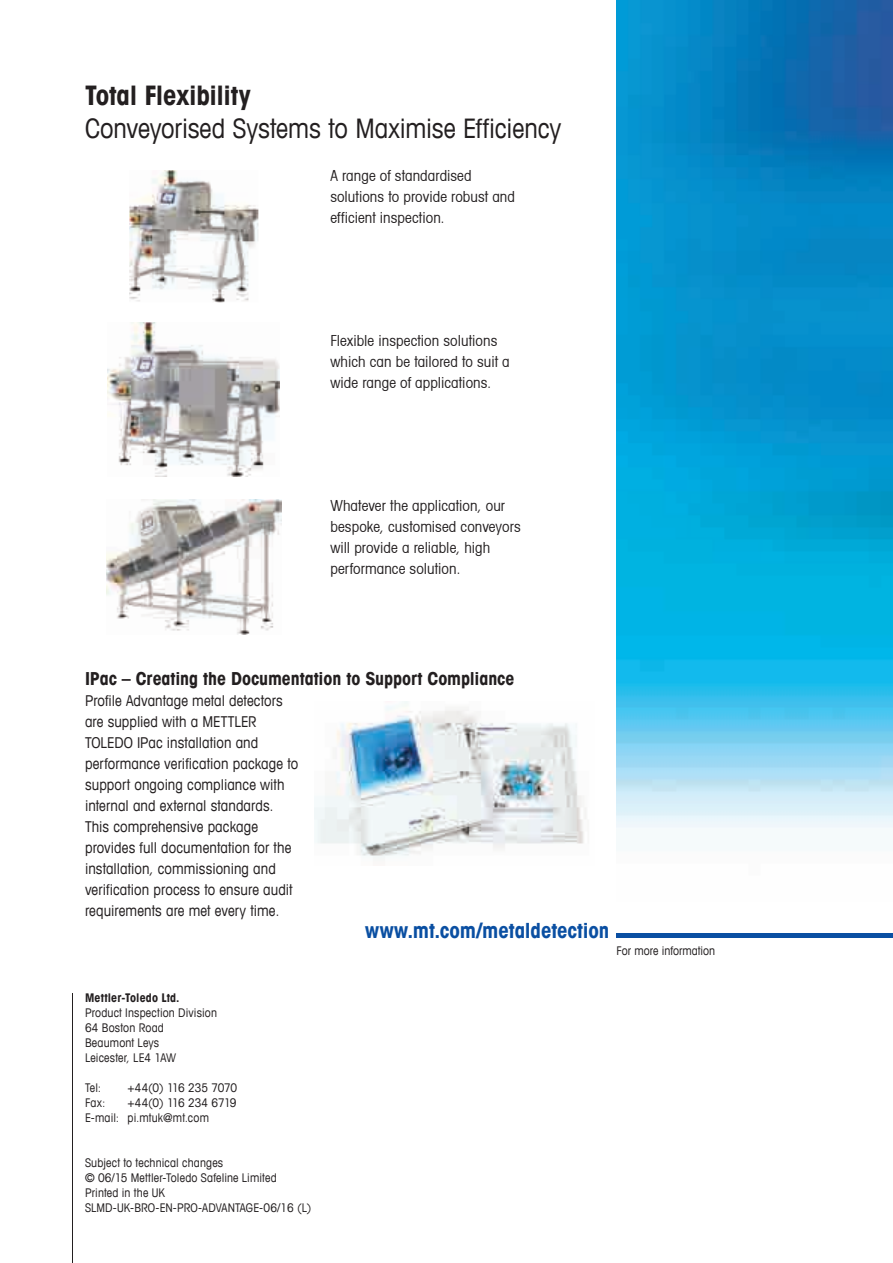
<style>
.page{position:relative;width:893px;height:1263px;background:#fff}
.page>*{position:absolute;margin:0;border:0;box-sizing:border-box;transform-origin:0 0}
.t1{font:condensed 27px "Avant Garde Com";letter-spacing:-.005em;color:#231f20}
.t2{font:700 condensed 27px "Avant Garde Com";letter-spacing:-.015em;color:#231f20}
.t3{font:700 condensed 21px "Avant Garde Com";letter-spacing:-.005em;color:#0a4fa2}
.t4{font:700 condensed 18px "Avant Garde Com";letter-spacing:-.005em;color:#231f20}
.t5{font:condensed 15px/21px "Avant Garde Com";letter-spacing:.005em;color:#231f20}
.t6{font:condensed 15px/21px "Avant Garde";letter-spacing:.005em;color:#231f20}
.t7{font:condensed 12px/15px "Avant Garde Com";letter-spacing:.01em;color:#231f20}
.t8{font:700 condensed 12px "Avant Garde Com";letter-spacing:.01em;color:#231f20}
.t9{font:condensed 12px "Avant Garde Com";letter-spacing:-.025em;color:#231f20}
</style>
<div class="page">
<img style="left:108px;top:322px;width:172px;height:154px">
<img style="left:106px;top:500px;width:175px;height:134px">
<img style="left:129px;top:170px;width:129px;height:132px">
<div style="left:617px;top:933px;width:276px;height:5px;background:#0a4fa2"></div>
<img style="left:617px;top:0;width:276px;height:828px">
<img style="left:315px;top:701px;width:271px;height:157px">
<hr style="left:72px;top:993px;width:1px;height:270px;background:#231f20">
<h1 class="t2" style="left:85px;top:78px;width:167px">Total Flexibility</h1>
<h1 class="t1" style="left:85px;top:111px;width:478px">Conveyorised Systems to Maximise Efficiency</h1>
<p class="t6" style="left:330px;top:165px;width:186px">A range of standardised solutions to provide robust and efficient inspection.</p>
<p class="t6" style="left:330px;top:330px;width:181px">Flexible inspection solutions which can be tailored to suit a wide range of applications.</p>
<p class="t6" style="left:330px;top:494px;width:192px">Whatever the application, our bespoke, customised conveyors will provide a reliable, high performance solution.</p>
<p class="t4" style="left:85px;top:667px;width:431px">IPac – Creating the Documentation to Support Compliance</p>
<p class="t5" style="left:85px;top:690px;width:215px">Profile Advantage metal detectors are supplied with a METTLER TOLEDO IPac installation and performance verification package to support ongoing compliance with internal and external standards.<br>This comprehensive package provides full documentation for the installation, commissioning and verification process to ensure audit requirements are met every time.</p>
<h2 class="t3" style="left:365px;top:917px;width:246px">www.mt.com/metaldetection</h2>
<p class="t7" style="left:617px;top:943px;width:100px">For more information</p>
<p class="t8" style="left:85px;top:990px;width:96px">Mettler-Toledo Ltd.</p>
<p class="t7" style="left:85px;top:1005px;width:133px">Product Inspection Division<br>64 Boston Road<br>Beaumont Leys<br>Leicester, LE4 1AW</p>
<p class="t7" style="left:85px;top:1080px;width:18px">Tel:</p>
<p class="t9" style="left:128px;top:1080px;width:111px">+44(0) 116 235 7070</p>
<p class="t7" style="left:85px;top:1095px;width:22px">Fax:</p>
<p class="t7" style="left:85px;top:1095px;width:153px;text-indent:43px">+44(0) 116 234 6719<br>E-mail: pi.mtuk@mt.com</p>
<p class="t7" style="left:85px;top:1155px;width:228px">Subject to technical changes<br>© 06/15 Mettler-Toledo Safeline Limited<br>Printed in the UK<br>SLMD-UK-BRO-EN-PRO-ADVANTAGE-06/16 (L)</p>
</div>
